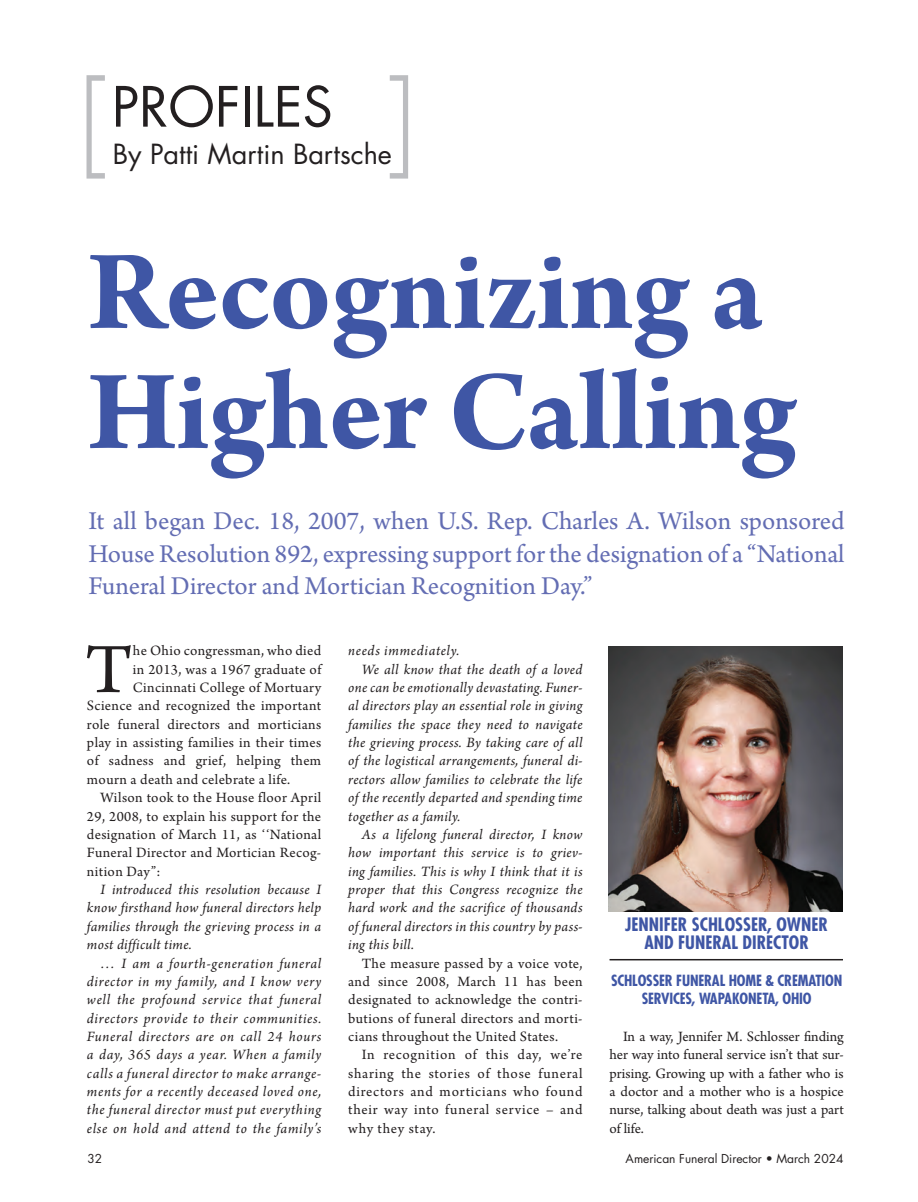
<style>
.page{position:relative;width:918px;height:1202px;background:#fff}
.page>*{position:absolute;margin:0;border:0;box-sizing:border-box;transform-origin:0 0}
.t1{font:700 120px/120px "Arno Pro";letter-spacing:-.005em;color:#3f56a5}
.t2{font:300 108px "Futura Std";color:#bcbdc0}
.t3{font:74.4px "Arno Pro";color:#231f20}
.t4{font:54px "Futura Std";color:#231f20}
.t5{font:27px/32.4px "Arno Pro";color:#636db3;text-align:justify}
.t6{font:27px "Futura Std";color:#231f20}
.t7{font:700 condensed 18px/18.3px "Futura Std";color:#3f56a5;text-align:center}
.t8{font:italic 15px/18.3px "Arno Pro";letter-spacing:.02em;color:#231f20;text-align:justify}
.t9{font:15px/18.3px "Arno Pro";letter-spacing:.025em;color:#231f20;text-align:justify}
.t10{font:700 condensed 15px/18.3px "Futura Std";letter-spacing:-.01em;color:#3f56a5;text-align:center}
.t11{font:italic 15px "Arno Pro";letter-spacing:.045em;color:#231f20}
.t12{font:12px "Futura Std";color:#231f20}
.s1{font-weight:300;font-size:108px;color:#bcbdc0}
</style>
<div class="page">
<img style="left:609px;top:646px;width:234px;height:265px">
<hr style="left:610px;top:959px;width:233px;height:1px;background:#231f20">
<h3 class="t4" style="left:80px;top:72px;width:255px"><span class="s1">[</span>PROFILES</h3>
<h2 class="t2" style="left:383px;top:52px;width:34px">]</h2>
<h3 class="t6" style="left:113px;top:137px;width:280px">By Patti Martin Bartsche</h3>
<h1 class="t1" style="left:87px;top:238px;width:711px">Recognizing a<br>Higher Calling</h1>
<h3 class="t5" style="left:88px;top:506px;width:758px">It all began Dec. 18, 2007, when U.S. Rep. Charles A. Wilson sponsored House Resolution 892, expressing support for the designation of a “National Funeral Director and Mortician Recognition Day.”</h3>
<h3 class="t3" style="left:85px;top:627px;width:49px">T</h3>
<p class="t9" style="left:133px;top:642px;width:190px">he Ohio congressman, who died</p>
<p class="t9" style="left:133px;top:661px;width:190px">in 2013, was a 1967 graduate of</p>
<p class="t9" style="left:133px;top:679px;width:190px">Cincinnati College of Mortuary</p>
<p class="t9" style="left:87px;top:697px;width:236px">Science and recognized the important</p>
<p class="t9" style="left:87px;top:716px;width:236px">role funeral directors and morticians</p>
<p class="t9" style="left:87px;top:734px;width:236px">play in assisting families in their times</p>
<p class="t9" style="left:87px;top:752px;width:236px">of sadness and grief, helping them</p>
<p class="t9" style="left:87px;top:771px;width:205px">mourn a death and celebrate a life.</p>
<p class="t9" style="left:100px;top:789px;width:222px">Wilson took to the House floor April</p>
<p class="t9" style="left:87px;top:807px;width:236px">29, 2008, to explain his support for the</p>
<p class="t9" style="left:87px;top:826px;width:236px">designation of March 11, as ‘‘National</p>
<p class="t9" style="left:87px;top:844px;width:236px">Funeral Director and Mortician Recog-</p>
<p class="t9" style="left:87px;top:862px;width:75px">nition Day”:</p>
<p class="t8" style="left:87px;top:881px;width:236px;text-indent:14px">I introduced this resolution because I know firsthand how funeral directors help families through the grieving process in a most difficult time.</p>
<p class="t8" style="left:87px;top:954px;width:236px;text-indent:14px">… I am a fourth-generation funeral director in my family, and I know very well the profound service that funeral directors provide to their communities.<br>Funeral directors are on call 24 hours a day, 365 days a year. When a family calls a funeral director to make arrange&shy;ments for a recently deceased loved one, the funeral director must put everything else on hold and attend to the family’s</p>
<p class="t11" style="left:348px;top:642px;width:113px">needs immediately.</p>
<p class="t8" style="left:362px;top:661px;width:222px">We all know that the death of a loved</p>
<p class="t8" style="left:348px;top:679px;width:236px">one can be emotionally devastating. Funer-</p>
<p class="t8" style="left:348px;top:697px;width:236px">al directors play an essential role in giving</p>
<p class="t8" style="left:348px;top:716px;width:236px">families the space they need to navigate</p>
<p class="t8" style="left:348px;top:734px;width:236px">the grieving process. By taking care of all</p>
<p class="t8" style="left:348px;top:752px;width:236px">of the logistical arrangements, funeral di-</p>
<p class="t8" style="left:348px;top:771px;width:236px">rectors allow families to celebrate the life</p>
<p class="t8" style="left:348px;top:789px;width:236px">of the recently departed and spending time</p>
<p class="t8" style="left:348px;top:807px;width:114px">together as a family.</p>
<p class="t8" style="left:362px;top:826px;width:222px">As a lifelong funeral director, I know</p>
<p class="t8" style="left:348px;top:844px;width:236px">how important this service is to griev-</p>
<p class="t8" style="left:348px;top:862px;width:236px">ing families. This is why I think that it is</p>
<p class="t8" style="left:348px;top:881px;width:236px">proper that this Congress recognize the</p>
<p class="t8" style="left:348px;top:899px;width:236px">hard work and the sacrifice of thousands</p>
<p class="t8" style="left:348px;top:918px;width:236px">of funeral directors in this country by pass-</p>
<p class="t8" style="left:348px;top:936px;width:67px">ing this bill.</p>
<p class="t9" style="left:348px;top:954px;width:236px;text-indent:14px">The measure passed by a voice vote, and since 2008, March 11 has been designated to acknowledge the contri&shy;butions of funeral directors and morti&shy;cians throughout the United States.</p>
<p class="t9" style="left:348px;top:1046px;width:236px;text-indent:14px">In recognition of this day, we’re sharing the stories of those funeral directors and morticians who found their way into funeral service – and why they stay.</p>
<p class="t7" style="left:625px;top:915px;width:204px">JENNIFER SCHLOSSER, OWNER<br>AND FUNERAL DIRECTOR</p>
<p class="t10" style="left:611px;top:971px;width:233px">SCHLOSSER FUNERAL HOME &amp; CREMATION<br>SERVICES, WAPAKONETA, OHIO</p>
<p class="t9" style="left:610px;top:1028px;width:236px;text-indent:14px">In a way, Jennifer M. Schlosser finding her way into funeral service isn’t that sur&shy;prising. Growing up with a father who is a doctor and a mother who is a hospice nurse, talking about death was just a part of life.</p>
<p class="t12" style="left:88px;top:1150px;width:16px">32</p>
<p class="t12" style="left:626px;top:1150px;width:219px">American Funeral Director • March 2024</p>
</div>
